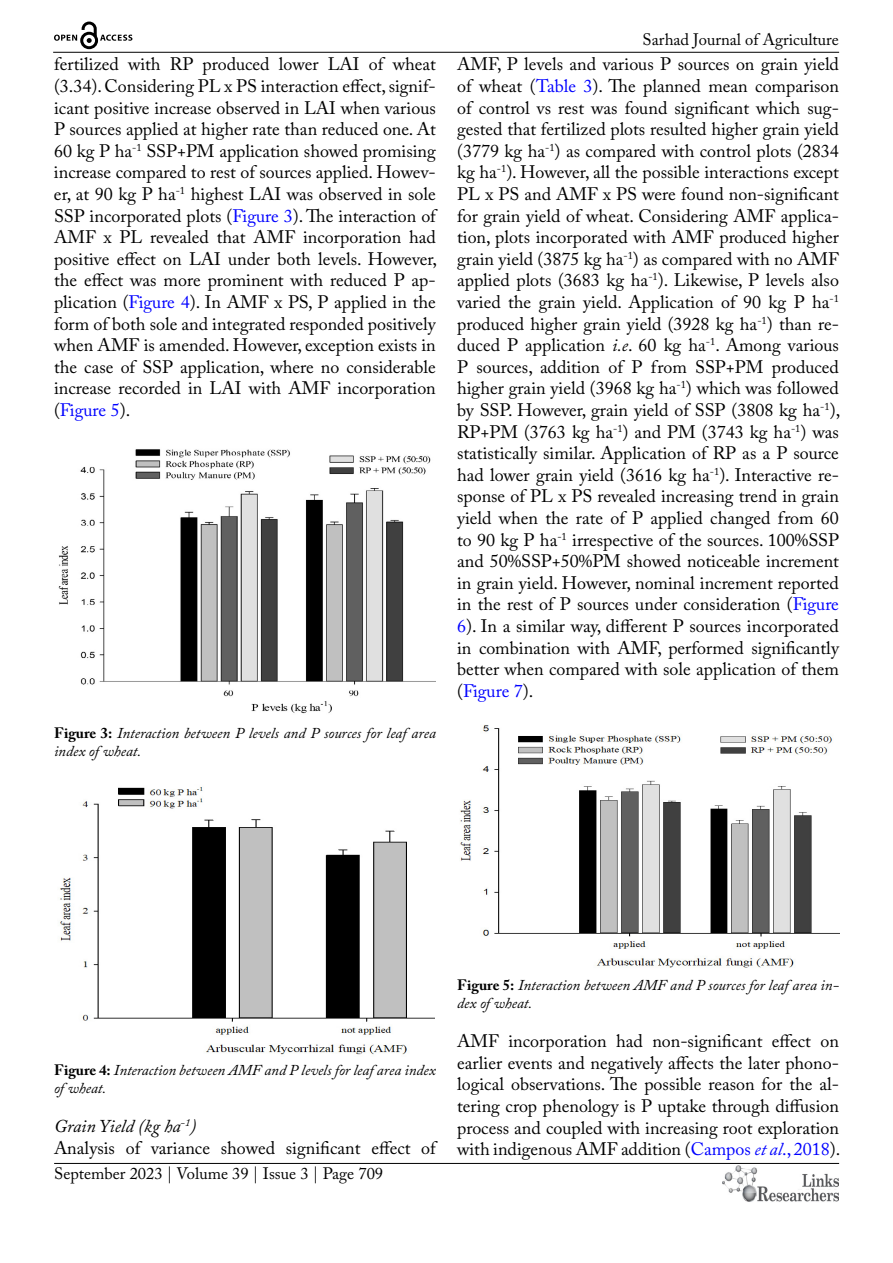
<style>
.page{position:relative;width:893px;height:1263px;background:#fff}
.page>*{position:absolute;margin:0;border:0;box-sizing:border-box;transform-origin:0 0}
.t1{font:18px/21.6px "Adobe Caslon Pro";color:#000;text-align:justify}
.t2{font:16.5px "Adobe Caslon Pro";color:#000}
.t3{font:italic 15px/18px "Adobe Caslon Pro";color:#000}
.s1{color:#00f}
.s2{font-weight:700;font-style:normal}
.s3{font-style:italic}
.s4{font-style:italic;color:#00f}
</style>
<div class="page">
<hr style="left:53px;top:52px;width:786px;height:1px;background:#000">
<hr style="left:54px;top:1163px;width:785px;height:1px;background:#000">
<img style="left:722px;top:1166px;width:117px;height:36px">
<svg style="left:54px;top:22px;width:78px;height:27px"></svg>
<img style="left:58px;top:449px;width:377px;height:265px">
<img style="left:60px;top:787px;width:374px;height:268px">
<img style="left:460px;top:725px;width:379px;height:243px">
<p class="t1" style="left:54px;top:53px;width:385px">fertilized with RP produced lower LAI of wheat (3.34). Considering PL x PS interaction effect, signif&shy;icant positive increase observed in LAI when various P sources applied at higher rate than reduced one. At 60 kg P ha<sup>-1</sup> SSP+PM application showed promising increase compared to rest of sources applied. Howev&shy;er, at 90 kg P ha<sup>-1</sup> highest LAI was observed in sole SSP incorporated plots (<span class="s1">Figure 3</span>). The interaction of AMF x PL revealed that AMF incorporation had positive effect on LAI under both levels. However, the effect was more prominent with reduced P ap&shy;plication (<span class="s1">Figure 4</span>). In AMF x PS, P applied in the form of both sole and integrated responded positively when AMF is amended. However, exception exists in the case of SSP application, where no considerable increase recorded in LAI with AMF incorporation (<span class="s1">Figure 5</span>).</p>
<p class="t3" style="left:54px;top:724px;width:383px"><span class="s2">Figure 3:</span> Interaction between P levels and P sources for leaf area index of wheat.</p>
<p class="t2" style="left:643px;top:30px;width:198px">Sarhad Journal of Agriculture</p>
<p class="t1" style="left:457px;top:53px;width:385px">AMF, P levels and various P sources on grain yield of wheat (<span class="s1">Table 3</span>). The planned mean comparison of control vs rest was found significant which sug&shy;gested that fertilized plots resulted higher grain yield (3779 kg ha<sup>-1</sup>) as compared with control plots (2834 kg ha<sup>-1</sup>). However, all the possible interactions except PL x PS and AMF x PS were found non-significant for grain yield of wheat. Considering AMF applica&shy;tion, plots incorporated with AMF produced higher grain yield (3875 kg ha<sup>-1</sup>) as compared with no AMF applied plots (3683 kg ha<sup>-1</sup>). Likewise, P levels also varied the grain yield. Application of 90 kg P ha<sup>-1 </sup>produced higher grain yield (3928 kg ha<sup>-1</sup>) than re&shy;duced P application <span class="s3">i.e</span>. 60 kg ha<sup>-1</sup>. Among various P sources, addition of P from SSP+PM produced higher grain yield (3968 kg ha<sup>-1</sup>) which was followed by SSP. However, grain yield of SSP (3808 kg ha<sup>-1</sup>), RP+PM (3763 kg ha<sup>-1</sup>) and PM (3743 kg ha<sup>-1</sup>) was statistically similar. Application of RP as a P source had lower grain yield (3616 kg ha<sup>-1</sup>). Interactive re&shy;sponse of PL x PS revealed increasing trend in grain yield when the rate of P applied changed from 60 to 90 kg P ha<sup>-1</sup> irrespective of the sources. 100%SSP and 50%SSP+50%PM showed noticeable increment in grain yield. However, nominal increment reported in the rest of P sources under consideration (<span class="s1">Figure 6</span>). In a similar way, different P sources incorporated in combination with AMF, performed significantly better when compared with sole application of them (<span class="s1">Figure 7</span>).</p>
<p class="t3" style="left:54px;top:1060px;width:383px"><span class="s2">Figure 4:</span> Interaction between AMF and P levels for leaf area index of wheat.</p>
<p class="t1" style="left:54px;top:1115px;width:383px"><span class="s3">Grain Yield (kg ha</span><sup>-1</sup><span class="s3">)<br></span>Analysis of variance showed significant effect of</p>
<p class="t2" style="left:54px;top:1164px;width:331px">September 2023 | Volume 39 | Issue 3 | Page 709</p>
<p class="t3" style="left:457px;top:975px;width:383px"><span class="s2">Figure 5:</span> Interaction between AMF and P sources for leaf area in&shy;dex of wheat.</p>
<p class="t1" style="left:457px;top:1030px;width:385px">AMF incorporation had non-significant effect on earlier events and negatively affects the later phono&shy;logical observations. The possible reason for the al&shy;tering crop phenology is P uptake through diffusion process and coupled with increasing root exploration with indigenous AMF addition (<span class="s1">Campos</span> <span class="s4">et al</span><span class="s1">., 2018</span>).</p>
</div>
